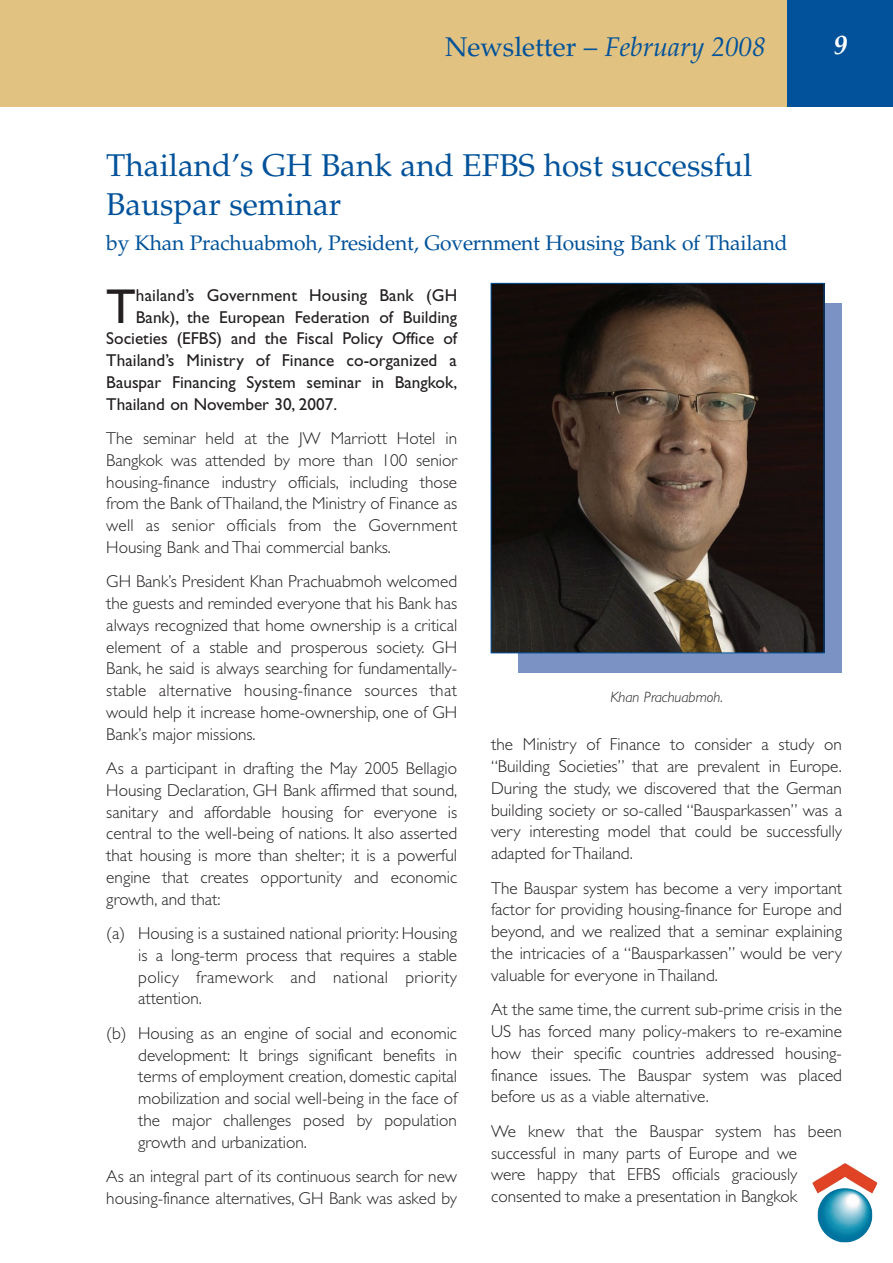
<style>
.page{position:relative;width:893px;height:1263px;background:#fff}
.page>*{position:absolute;margin:0;border:0;box-sizing:border-box;transform-origin:0 0}
.t1{font:49.05px "Gill Sans";color:#231f20}
.t2{font:31.5px/38.2px "Palatino";color:#01529a}
.t3{font:italic 27px "Palatino";color:#01529a}
.t4{font:italic 700 27px "Palatino";color:#fff}
.t5{font:21px "Palatino";letter-spacing:-.01em;color:#01529a}
.t6{font:300 17.25px/21.8px "Gill Sans";color:#231f20;text-align:justify}
.t7{font:17.25px "Gill Sans";color:#231f20}
.t8{font:italic 300 15px "Gill Sans";color:#231f20}
.s1{font-style:normal}
</style>
<div class="page">
<div style="left:0;top:0;width:806px;height:106px;background:#e2c280"></div>
<div style="left:787px;top:0;width:106px;height:106px;background:#01529a"></div>
<div style="left:518px;top:303px;width:323px;height:370px;background:#7a92c4"></div>
<img style="left:493px;top:285px;width:329px;height:366px">
<div style="left:491px;top:283px;width:333px;height:370px;border:1px solid #01529a"></div>
<img style="left:812px;top:1163px;width:65px;height:79px">
<h3 class="t3" style="left:445px;top:36px;width:322px"><span class="s1">Newsletter –</span> February 2008</h3>
<h3 class="t4" style="left:834px;top:34px;width:15px">9</h3>
<h2 class="t2" style="left:106px;top:150px;width:648px">Thailand’s GH Bank and EFBS host successful<br>Bauspar seminar</h2>
<p class="t5" style="left:106px;top:235px;width:683px">by Khan Prachuabmoh, President, Government Housing Bank of Thailand</p>
<h1 class="t1" style="left:106px;top:287px;width:31px">T</h1>
<p class="t7" style="left:136px;top:288px;width:323px">hailand’s Government Housing Bank (GH</p>
<p class="t7" style="left:136px;top:310px;width:323px">Bank), the European Federation of Building</p>
<p class="t7" style="left:106px;top:332px;width:352px">Societies (EFBS) and the Fiscal Policy Office of</p>
<p class="t7" style="left:106px;top:354px;width:352px">Thailand’s Ministry of Finance co-organized a</p>
<p class="t7" style="left:106px;top:375px;width:352px">Bauspar Financing System seminar in Bangkok,</p>
<p class="t7" style="left:106px;top:397px;width:232px">Thailand on November 30, 2007.</p>
<p class="t6" style="left:106px;top:429px;width:352px">The seminar held at the JW Marriott Hotel in Bangkok was attended by more than 100 senior housing-finance industry officials, including those from the Bank of Thailand, the Ministry of Finance as well as senior officials from the Government Housing Bank and Thai commercial banks.</p>
<p class="t6" style="left:106px;top:572px;width:352px">GH Bank’s President Khan Prachuabmoh welcomed the guests and reminded everyone that his Bank has always recognized that home ownership is a critical element of a stable and prosperous society. GH Bank, he said is always searching for fundamentally&shy;stable alternative housing-finance sources that would help it increase home-ownership, one of GH Bank’s major missions.</p>
<p class="t6" style="left:106px;top:759px;width:352px">As a participant in drafting the May 2005 Bellagio Housing Declaration, GH Bank affirmed that sound, sanitary and affordable housing for everyone is central to the well-being of nations. It also asserted that housing is more than shelter; it is a powerful engine that creates opportunity and economic growth, and that:</p>
<p class="t6" style="left:138px;top:924px;width:321px;text-indent:-32px">(a) Housing is a sustained national priority: Housing is a long-term process that requires a stable policy framework and national priority attention.</p>
<p class="t6" style="left:138px;top:1024px;width:321px;text-indent:-32px">(b) Housing as an engine of social and economic development: It brings significant benefits in terms of employment creation, domestic capital mobilization and social well-being in the face of the major challenges posed by population growth and urbanization.</p>
<p class="t6" style="left:106px;top:1167px;width:352px">As an integral part of its continuous search for new housing-finance alternatives, GH Bank was asked by</p>
<p class="t8" style="left:610px;top:691px;width:114px">Khan Prachuabmoh.</p>
<p class="t6" style="left:491px;top:735px;width:352px">the Ministry of Finance to consider a study on “Building Societies” that are prevalent in Europe.<br>During the study, we discovered that the German building society or so-called “Bausparkassen” was a very interesting model that could be successfully adapted for Thailand.</p>
<p class="t6" style="left:491px;top:879px;width:352px">The Bauspar system has become a very important factor for providing housing-finance for Europe and beyond, and we realized that a seminar explaining the intricacies of a “Bausparkassen” would be very valuable for everyone in Thailand.</p>
<p class="t6" style="left:491px;top:1000px;width:352px">At the same time, the current sub-prime crisis in the US has forced many policy-makers to re-examine how their specific countries addressed housing&shy;finance issues. The Bauspar system was placed before us as a viable alternative.</p>
<p class="t6" style="left:491px;top:1122px;width:352px;text-align:left">We knew that the Bauspar system has been successful in many parts of Europe and we<br>were happy that EFBS officials graciously consented to make a presentation in Bangkok</p>
</div>
